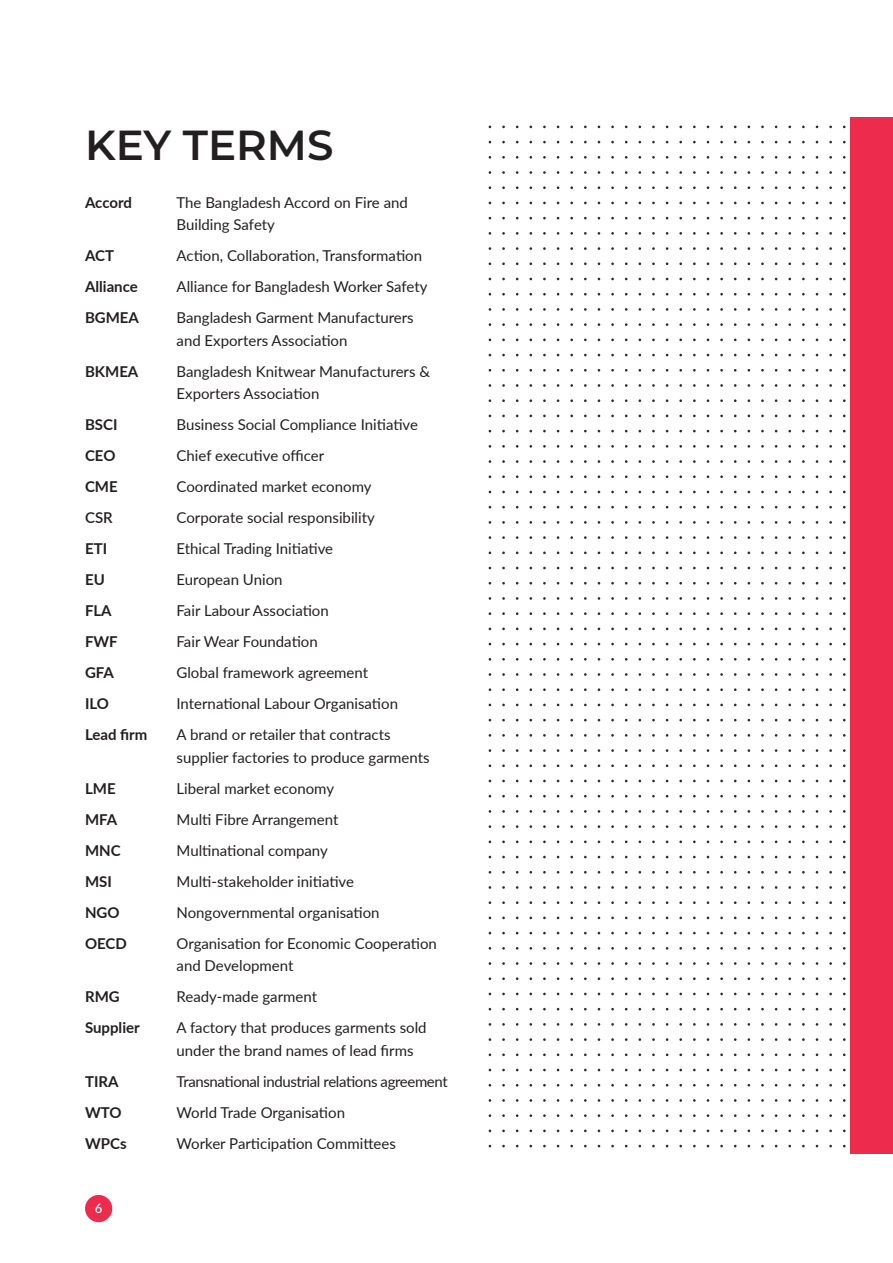
<style>
.page{position:relative;width:893px;height:1263px;background:#fff}
.page>*{position:absolute;margin:0;border:0;box-sizing:border-box;transform-origin:0 0}
.Heading_1{font:600 42px "Montserrat";color:#231f20}
.zweispaltig_8pt{font:15px/22.5px "Lato";color:#231f20}
.zweispaltig_8pt-2{font:700 15px "Lato";color:#231f20}
.zweispaltig_8pt-3{font:15px "Lato";letter-spacing:-.025em;color:#231f20}
.zweispaltig_8pt-4{font:600 15px "Lato";color:#231f20}
.t1{font:600 13.2px "Lato";color:#fff}
</style>
<div class="page">
<svg style="left:488px;top:1145px;width:358px;height:2px"></svg>
<svg style="left:488px;top:1129px;width:358px;height:3px"></svg>
<svg style="left:488px;top:1114px;width:358px;height:3px"></svg>
<svg style="left:488px;top:1099px;width:358px;height:3px"></svg>
<svg style="left:488px;top:1084px;width:358px;height:2px"></svg>
<svg style="left:488px;top:1069px;width:358px;height:2px"></svg>
<svg style="left:488px;top:1053px;width:358px;height:3px"></svg>
<svg style="left:488px;top:1038px;width:358px;height:3px"></svg>
<svg style="left:488px;top:1023px;width:358px;height:3px"></svg>
<svg style="left:488px;top:1008px;width:358px;height:2px"></svg>
<svg style="left:488px;top:993px;width:358px;height:2px"></svg>
<svg style="left:488px;top:977px;width:358px;height:3px"></svg>
<svg style="left:488px;top:962px;width:358px;height:3px"></svg>
<svg style="left:488px;top:947px;width:358px;height:3px"></svg>
<svg style="left:488px;top:932px;width:358px;height:2px"></svg>
<svg style="left:488px;top:916px;width:358px;height:3px"></svg>
<svg style="left:488px;top:901px;width:358px;height:3px"></svg>
<svg style="left:488px;top:886px;width:358px;height:3px"></svg>
<svg style="left:488px;top:871px;width:358px;height:2px"></svg>
<svg style="left:488px;top:856px;width:358px;height:2px"></svg>
<svg style="left:488px;top:840px;width:358px;height:3px"></svg>
<svg style="left:488px;top:825px;width:358px;height:3px"></svg>
<svg style="left:488px;top:810px;width:358px;height:3px"></svg>
<svg style="left:488px;top:795px;width:358px;height:2px"></svg>
<svg style="left:488px;top:780px;width:358px;height:2px"></svg>
<svg style="left:488px;top:764px;width:358px;height:3px"></svg>
<svg style="left:488px;top:749px;width:358px;height:3px"></svg>
<svg style="left:488px;top:734px;width:358px;height:3px"></svg>
<svg style="left:488px;top:719px;width:358px;height:2px"></svg>
<svg style="left:488px;top:704px;width:358px;height:2px"></svg>
<svg style="left:488px;top:688px;width:358px;height:3px"></svg>
<svg style="left:488px;top:673px;width:358px;height:3px"></svg>
<svg style="left:488px;top:658px;width:358px;height:3px"></svg>
<svg style="left:488px;top:643px;width:358px;height:2px"></svg>
<svg style="left:488px;top:627px;width:358px;height:3px"></svg>
<svg style="left:488px;top:612px;width:358px;height:3px"></svg>
<svg style="left:488px;top:597px;width:358px;height:3px"></svg>
<svg style="left:488px;top:582px;width:358px;height:2px"></svg>
<svg style="left:488px;top:567px;width:358px;height:2px"></svg>
<svg style="left:488px;top:551px;width:358px;height:3px"></svg>
<svg style="left:488px;top:536px;width:358px;height:3px"></svg>
<svg style="left:488px;top:521px;width:358px;height:3px"></svg>
<svg style="left:488px;top:506px;width:358px;height:2px"></svg>
<svg style="left:488px;top:491px;width:358px;height:2px"></svg>
<svg style="left:488px;top:475px;width:358px;height:3px"></svg>
<svg style="left:488px;top:460px;width:358px;height:3px"></svg>
<svg style="left:488px;top:445px;width:358px;height:3px"></svg>
<svg style="left:488px;top:430px;width:358px;height:2px"></svg>
<svg style="left:488px;top:415px;width:358px;height:2px"></svg>
<svg style="left:488px;top:399px;width:358px;height:3px"></svg>
<svg style="left:488px;top:384px;width:358px;height:3px"></svg>
<svg style="left:488px;top:369px;width:358px;height:3px"></svg>
<svg style="left:488px;top:354px;width:358px;height:2px"></svg>
<svg style="left:488px;top:338px;width:358px;height:3px"></svg>
<svg style="left:488px;top:323px;width:358px;height:3px"></svg>
<svg style="left:488px;top:308px;width:358px;height:3px"></svg>
<svg style="left:488px;top:293px;width:358px;height:2px"></svg>
<svg style="left:488px;top:278px;width:358px;height:2px"></svg>
<svg style="left:488px;top:262px;width:358px;height:3px"></svg>
<svg style="left:488px;top:247px;width:358px;height:3px"></svg>
<svg style="left:488px;top:232px;width:358px;height:3px"></svg>
<svg style="left:488px;top:217px;width:358px;height:2px"></svg>
<svg style="left:488px;top:202px;width:358px;height:2px"></svg>
<svg style="left:488px;top:186px;width:358px;height:3px"></svg>
<svg style="left:488px;top:171px;width:358px;height:3px"></svg>
<svg style="left:488px;top:156px;width:358px;height:3px"></svg>
<svg style="left:488px;top:141px;width:358px;height:2px"></svg>
<svg style="left:488px;top:126px;width:358px;height:2px"></svg>
<div style="left:850px;top:117px;width:43px;height:1036px;background:#ed2b4d"></div>
<div style="left:85px;top:1195px;width:27px;height:27px;background:#ed2b4d;border-radius:50%"></div>
<p class="Heading_1" style="left:85px;top:115px;width:250px">KEY TERMS</p>
<p class="zweispaltig_8pt-2" style="left:85px;top:191px;width:48px">Accord</p>
<p class="zweispaltig_8pt" style="left:177px;top:190px;width:233px">The Bangladesh Accord on Fire and<br>Building Safety</p>
<p class="zweispaltig_8pt-2" style="left:85px;top:245px;width:31px">ACT</p>
<p class="zweispaltig_8pt" style="left:177px;top:244px;width:247px">Action, Collaboration, Transformation</p>
<p class="zweispaltig_8pt-2" style="left:85px;top:276px;width:54px">Alliance</p>
<p class="zweispaltig_8pt" style="left:177px;top:275px;width:253px">Alliance for Bangladesh Worker Safety</p>
<p class="zweispaltig_8pt-2" style="left:85px;top:307px;width:55px">BGMEA</p>
<p class="zweispaltig_8pt" style="left:177px;top:306px;width:239px">Bangladesh Garment Manufacturers and Exporters Association</p>
<p class="zweispaltig_8pt-2" style="left:85px;top:360px;width:55px">BKMEA</p>
<p class="zweispaltig_8pt" style="left:177px;top:359px;width:255px">Bangladesh Knitwear Manufacturers &amp;<br>Exporters Association</p>
<p class="zweispaltig_8pt-2" style="left:85px;top:414px;width:34px">BSCI</p>
<p class="zweispaltig_8pt" style="left:177px;top:413px;width:243px">Business Social Compliance Initiative</p>
<p class="zweispaltig_8pt-2" style="left:85px;top:445px;width:32px">CEO</p>
<p class="zweispaltig_8pt" style="left:177px;top:444px;width:149px">Chief executive officer</p>
<p class="zweispaltig_8pt-2" style="left:85px;top:476px;width:34px">CME</p>
<p class="zweispaltig_8pt" style="left:177px;top:475px;width:197px">Coordinated market economy</p>
<p class="zweispaltig_8pt-4" style="left:85px;top:507px;width:29px">CSR</p>
<p class="zweispaltig_8pt" style="left:177px;top:506px;width:200px">Corporate social responsibility</p>
<p class="zweispaltig_8pt-2" style="left:85px;top:538px;width:24px">ETI</p>
<p class="zweispaltig_8pt" style="left:177px;top:537px;width:158px">Ethical Trading Initiative</p>
<p class="zweispaltig_8pt-2" style="left:85px;top:569px;width:21px">EU</p>
<p class="zweispaltig_8pt" style="left:177px;top:568px;width:108px">European Union</p>
<p class="zweispaltig_8pt-2" style="left:85px;top:600px;width:28px">FLA</p>
<p class="zweispaltig_8pt" style="left:177px;top:599px;width:154px">Fair Labour Association</p>
<p class="zweispaltig_8pt-2" style="left:85px;top:631px;width:34px">FWF</p>
<p class="zweispaltig_8pt" style="left:177px;top:630px;width:143px">Fair Wear Foundation</p>
<p class="zweispaltig_8pt-2" style="left:85px;top:662px;width:30px">GFA</p>
<p class="zweispaltig_8pt" style="left:177px;top:661px;width:193px">Global framework agreement</p>
<p class="zweispaltig_8pt-2" style="left:85px;top:693px;width:25px">ILO</p>
<p class="zweispaltig_8pt" style="left:177px;top:692px;width:223px">International Labour Organisation</p>
<p class="zweispaltig_8pt-2" style="left:85px;top:724px;width:64px">Lead firm</p>
<p class="zweispaltig_8pt" style="left:177px;top:723px;width:255px">A brand or retailer that contracts supplier factories to produce garments</p>
<p class="zweispaltig_8pt-2" style="left:85px;top:777px;width:32px">LME</p>
<p class="zweispaltig_8pt" style="left:177px;top:776px;width:159px">Liberal market economy</p>
<p class="zweispaltig_8pt-2" style="left:85px;top:808px;width:34px">MFA</p>
<p class="zweispaltig_8pt" style="left:177px;top:807px;width:163px">Multi Fibre Arrangement</p>
<p class="zweispaltig_8pt-2" style="left:85px;top:839px;width:37px">MNC</p>
<p class="zweispaltig_8pt" style="left:177px;top:838px;width:153px">Multinational company</p>
<p class="zweispaltig_8pt-2" style="left:85px;top:870px;width:28px">MSI</p>
<p class="zweispaltig_8pt" style="left:177px;top:869px;width:179px">Multi-stakeholder initiative</p>
<p class="zweispaltig_8pt-2" style="left:85px;top:901px;width:36px">NGO</p>
<p class="zweispaltig_8pt" style="left:177px;top:900px;width:205px">Nongovernmental organisation</p>
<p class="zweispaltig_8pt-2" style="left:85px;top:932px;width:43px">OECD</p>
<p class="zweispaltig_8pt" style="left:177px;top:931px;width:262px">Organisation for Economic Cooperation and Development</p>
<p class="zweispaltig_8pt-2" style="left:85px;top:986px;width:36px">RMG</p>
<p class="zweispaltig_8pt" style="left:177px;top:985px;width:142px">Ready-made garment</p>
<p class="zweispaltig_8pt-2" style="left:85px;top:1017px;width:56px">Supplier</p>
<p class="zweispaltig_8pt" style="left:177px;top:1016px;width:252px">A factory that produces garments sold under the brand names of lead firms</p>
<p class="zweispaltig_8pt-2" style="left:85px;top:1070px;width:35px">TIRA</p>
<p class="zweispaltig_8pt-3" style="left:177px;top:1071px;width:273px">Transnational industrial relations agreement</p>
<p class="zweispaltig_8pt-2" style="left:85px;top:1101px;width:38px">WTO</p>
<p class="zweispaltig_8pt" style="left:177px;top:1100px;width:170px">World Trade Organisation</p>
<p class="zweispaltig_8pt-2" style="left:85px;top:1132px;width:43px">WPCs</p>
<p class="zweispaltig_8pt" style="left:177px;top:1131px;width:221px">Worker Participation Committees</p>
<p class="t1" style="left:95px;top:1199px;width:9px">6</p>
</div>
